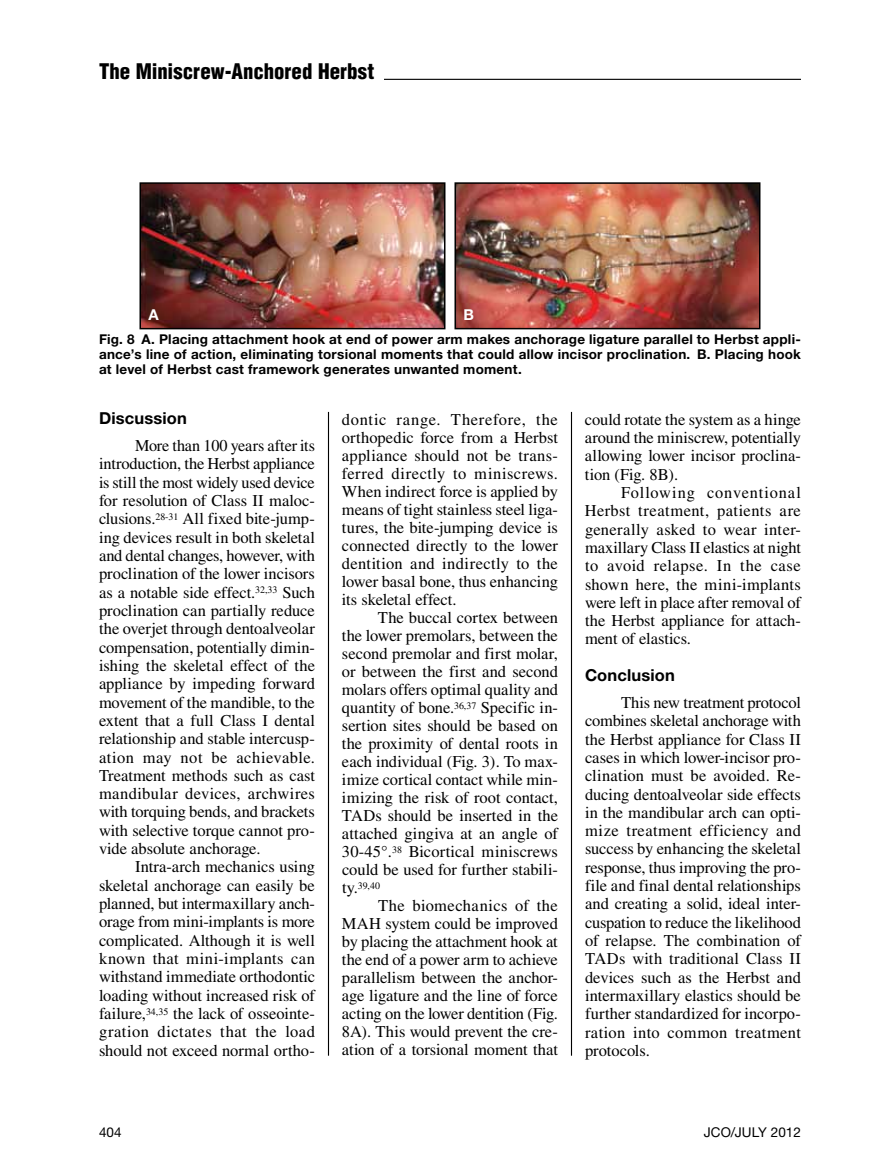
<style>
.page{position:relative;width:891px;height:1175px;background:#fff}
.page>*{position:absolute;margin:0;border:0;box-sizing:border-box;transform-origin:0 0}
.t1{font:900 condensed 21px "Helvetica";color:#000}
.t2{font:16.5px/18.3px "Times";letter-spacing:-.005em;color:#000;text-align:justify}
.t3{font:700 16.5px "Helvetica Neue LT Std";letter-spacing:.01em;color:#000}
.t4{font:700 15px "Helvetica Neue LT Std";color:#fff}
.t5{font:700 13.5px/15px "Helvetica Neue LT Std";letter-spacing:.02em;color:#000;text-align:justify}
.t6{font:13.5px "Helvetica Neue LT Std";color:#000}
.t7{font:9.9px "Times";color:#000}
.s1{font-size:16.5px}
</style>
<div class="page">
<hr style="left:384px;top:79px;width:417px;height:1px;background:#000">
<img style="left:143px;top:185px;width:300px;height:141px">
<div style="left:140px;top:182px;width:306px;height:147px;border:2px solid #000"></div>
<img style="left:457px;top:185px;width:300px;height:141px">
<div style="left:454px;top:182px;width:306px;height:147px;border:2px solid #000"></div>
<hr style="left:328px;top:412px;width:1px;height:643px;background:#000">
<hr style="left:571px;top:412px;width:1px;height:643px;background:#000">
<p class="t1" style="left:99px;top:58px;width:277px">The Miniscrew-Anchored Herbst</p>
<p class="t4" style="left:148px;top:306px;width:12px">A</p>
<p class="t4" style="left:464px;top:306px;width:12px">B</p>
<p class="t5" style="left:99px;top:331px;width:704px">Fig. 8 A. Placing attachment hook at end of power arm makes anchorage ligature parallel to Herbst appli&shy;ance’s line of action, eliminating torsional moments that could allow incisor proclination. B. Placing hook at level of Herbst cast framework generates unwanted moment.</p>
<p class="t3" style="left:99px;top:407px;width:89px">Discussion</p>
<p class="t2" style="left:99px;top:436px;width:218px;text-indent:36px">More than 100 years after its introduction, the Herbst appliance is still the most widely used device for resolution of Class II maloc&shy;clusions.<sup>28-31</sup> All fixed bite-jump&shy;ing devices result in both skeletal and dental changes, however, with proclination of the lower incisors as a notable side effect.<sup>32,33</sup> Such proclination can partially reduce the overjet through dentoalveolar compensation, potentially dimin&shy;ishing the skeletal effect of the appliance by impeding forward movement of the mandible, to the extent that a full Class I dental relationship and stable intercusp&shy;ation may not be achievable.<br>Treatment methods such as cast mandibular devices, archwires with torquing bends, and brackets with selective torque cannot pro&shy;vide absolute anchorage.</p>
<p class="t2" style="left:99px;top:857px;width:218px;text-indent:36px">Intra-arch mechanics using skeletal anchorage can easily be planned, but intermaxillary anch&shy;orage from mini-implants is more complicated. Although it is well known that mini-implants can withstand immediate orthodontic loading without increased risk of failure,<sup>34,35</sup> the lack of osseointe&shy;gration dictates that the load should not exceed normal ortho-</p>
<p class="t2" style="left:342px;top:410px;width:218px">dontic range. Therefore, the orthopedic force from a Herbst appliance should not be trans&shy;ferred directly to miniscrews.<br>When indirect force is applied by means of tight stainless steel liga&shy;tures, the bite-jumping device is connected directly to the lower dentition and indirectly to the lower basal bone, thus enhancing its skeletal effect.</p>
<p class="t2" style="left:342px;top:608px;width:218px;text-indent:36px">The buccal cortex between the lower premolars, between the second premolar and first molar, or between the first and second molars offers optimal quality and quantity of bone.<sup>36,37</sup> Specific in&shy;sertion sites should be based on the proximity of dental roots in each individual (Fig. 3). To max&shy;imize cortical contact while min&shy;imizing the risk of root contact, TADs should be inserted in the attached gingiva at an angle of 30-45°.<sup>38</sup> Bicortical miniscrews could be used for further stabili-</p>
<p class="t7" style="left:342px;top:880px;width:40px"><span class="s1">ty.</span>39,40</p>
<p class="t2" style="left:342px;top:896px;width:218px;text-indent:36px">The biomechanics of the MAH system could be improved by placing the attachment hook at the end of a power arm to achieve parallelism between the anchor&shy;age ligature and the line of force acting on the lower dentition (Fig.<br>8A). This would prevent the cre&shy;ation of a torsional moment that</p>
<p class="t2" style="left:585px;top:410px;width:218px">could rotate the system as a hinge around the miniscrew, potentially allowing lower incisor proclina&shy;tion (Fig. 8B).</p>
<p class="t2" style="left:585px;top:483px;width:218px;text-indent:36px">Following conventional Herbst treatment, patients are generally asked to wear inter&shy;maxillary Class II elastics at night to avoid relapse. In the case shown here, the mini-implants were left in place after removal of the Herbst appliance for attach&shy;ment of elastics.</p>
<p class="t3" style="left:585px;top:664px;width:91px">Conclusion</p>
<p class="t2" style="left:585px;top:693px;width:218px;text-indent:36px">This new treatment protocol combines skeletal anchorage with the Herbst appliance for Class II cases in which lower-incisor pro&shy;clination must be avoided. Re&shy;ducing dentoalveolar side effects in the mandibular arch can opti&shy;mize treatment efficiency and success by enhancing the skeletal response, thus improving the pro&shy;file and final dental relationships and creating a solid, ideal inter&shy;cuspation to reduce the likelihood of relapse. The combination of TADs with traditional Class II devices such as the Herbst and intermaxillary elastics should be further standardized for incorpo&shy;ration into common treatment protocols.</p>
<p class="t6" style="left:99px;top:1123px;width:24px">404</p>
<p class="t6" style="left:704px;top:1123px;width:99px">JCO/JULY 2012</p>
</div>
